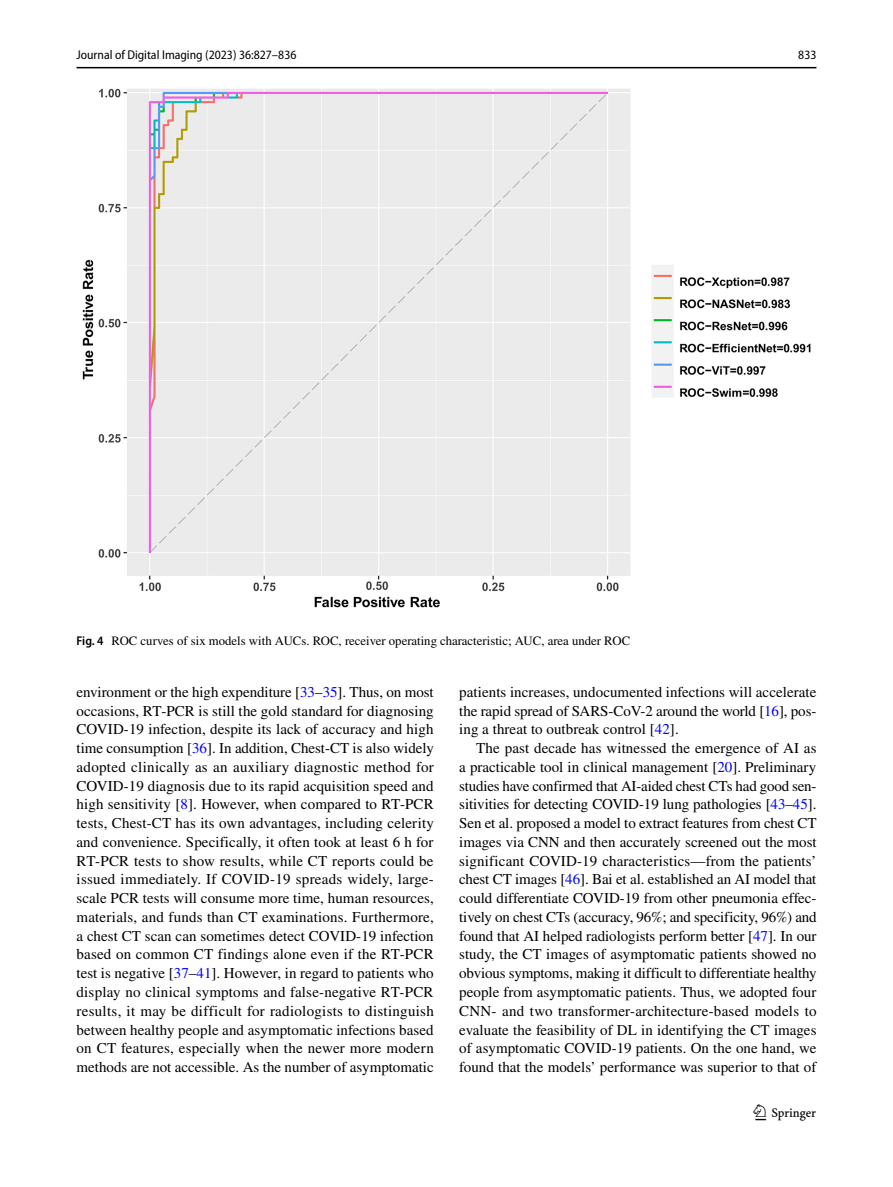
<style>
.page{position:relative;width:893px;height:1187px;background:#fff}
.page>*{position:absolute;margin:0;border:0;box-sizing:border-box;transform-origin:0 0}
.t1{font:22.5px "Springnew Regular 3";color:#000}
.t2{font:15px/18.8px "STIX";color:#000;text-align:justify}
.t3{font:12.75px "STIX";color:#000}
.t4{font:semi-condensed 12.75px "Myriad Pro";color:#000}
.s1{font-family:"Myriad Pro";font-weight:600;font-stretch:semi-condensed}
.s2{color:#00f}
</style>
<div class="page">
<hr style="left:77px;top:67px;width:739px;height:1px;background:#000">
<img style="left:82px;top:88px;width:729px;height:520px">
<p class="t4" style="left:77px;top:48px;width:221px">Journal of Digital Imaging (2023) 36:827–836</p>
<p class="t4" style="left:798px;top:48px;width:20px">833</p>
<p class="t3" style="left:77px;top:632px;width:555px"><span class="s1">Fig. 4</span> ROC curves of six models with AUCs. ROC, receiver operating characteristic; AUC, area under ROC</p>
<p class="t2" style="left:77px;top:683px;width:359px">environment or the high expenditure [<span class="s2">33</span>–<span class="s2">35</span>]. Thus, on most occasions, RT-PCR is still the gold standard for diagnosing COVID-19 infection, despite its lack of accuracy and high time consumption [<span class="s2">36</span>]. In addition, Chest-CT is also widely adopted clinically as an auxiliary diagnostic method for COVID-19 diagnosis due to its rapid acquisition speed and high sensitivity [<span class="s2">8</span>]. However, when compared to RT-PCR tests, Chest-CT has its own advantages, including celerity and convenience. Specifically, it often took at least 6 h for RT-PCR tests to show results, while CT reports could be issued immediately. If COVID-19 spreads widely, large&shy;scale PCR tests will consume more time, human resources, materials, and funds than CT examinations. Furthermore, a chest CT scan can sometimes detect COVID-19 infection based on common CT findings alone even if the RT-PCR test is negative [<span class="s2">37</span>–<span class="s2">41</span>]. However, in regard to patients who display no clinical symptoms and false-negative RT-PCR results, it may be difficult for radiologists to distinguish between healthy people and asymptomatic infections based on CT features, especially when the newer more modern methods are not accessible. As the number of asymptomatic</p>
<p class="t2" style="left:459px;top:683px;width:359px">patients increases, undocumented infections will accelerate the rapid spread of SARS-CoV-2 around the world [<span class="s2">16</span>], pos&shy;ing a threat to outbreak control [<span class="s2">42</span>].</p>
<p class="t2" style="left:459px;top:739px;width:359px;text-indent:17px">The past decade has witnessed the emergence of AI as a practicable tool in clinical management [<span class="s2">20</span>]. Preliminary studies have confirmed that AI-aided chest CTs had good sen&shy;sitivities for detecting COVID-19 lung pathologies [<span class="s2">43</span>–<span class="s2">45</span>].<br>Sen et al. proposed a model to extract features from chest CT images via CNN and then accurately screened out the most significant COVID-19 characteristics—from the patients’ chest CT images [<span class="s2">46</span>]. Bai et al. established an AI model that could differentiate COVID-19 from other pneumonia effec&shy;tively on chest CTs (accuracy, 96%; and specificity, 96%) and found that AI helped radiologists perform better [<span class="s2">47</span>]. In our study, the CT images of asymptomatic patients showed no obvious symptoms, making it difficult to differentiate healthy people from asymptomatic patients. Thus, we adopted four CNN- and two transformer-architecture-based models to evaluate the feasibility of DL in identifying the CT images of asymptomatic COVID-19 patients. On the one hand, we found that the models’ performance was superior to that of</p>
<h1 class="t1" style="left:755px;top:1104px;width:62px">1 3</h1>
</div>
